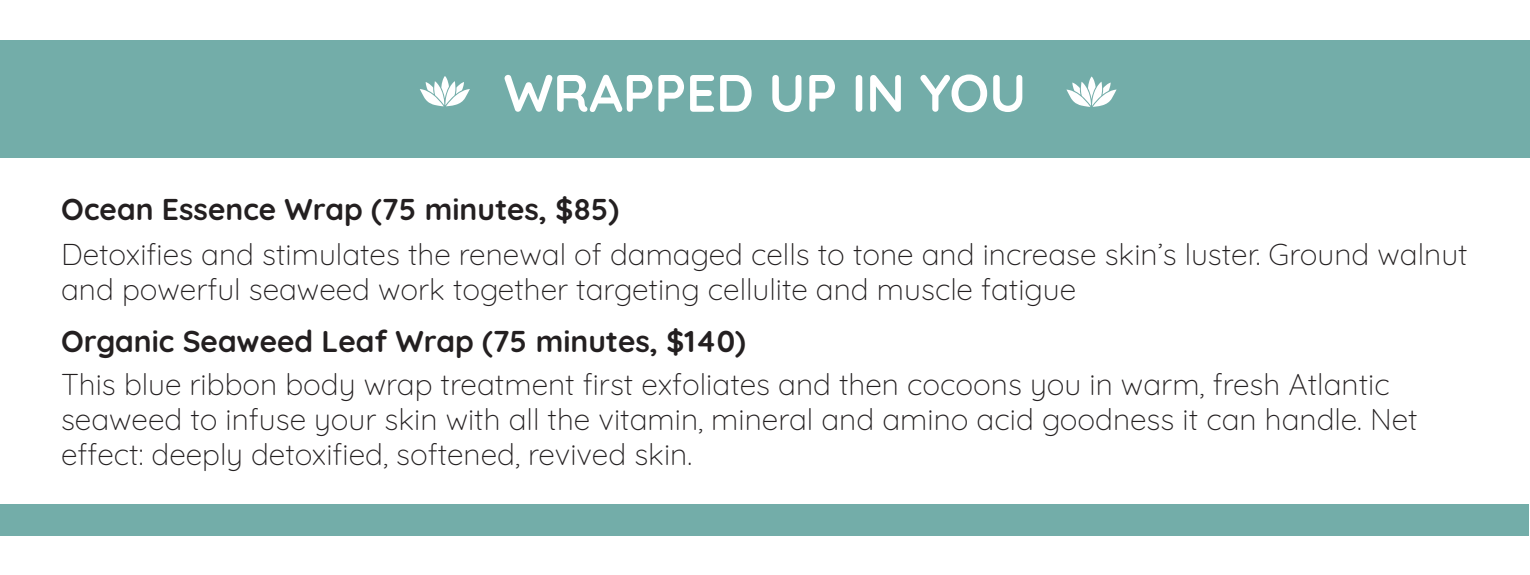
<style>
.page{position:relative;width:1530px;height:575px;background:#fff}
.page>*{position:absolute;margin:0;border:0;box-sizing:border-box;transform-origin:0 0}
.t1{font:700 52.5px "Quicksand";color:#fff}
.t2{font:300 30px/35px "Quicksand";color:#231f20}
.t3{font:700 30px "Quicksand";color:#231f20}
</style>
<div class="page">
<div style="left:0;top:41px;width:1530px;height:117px;background:#73ada9"></div>
<div style="left:0;top:504px;width:1528px;height:32px;background:#73ada9"></div>
<svg style="left:420px;top:76px;width:50px;height:30px"></svg>
<svg style="left:1066px;top:77px;width:51px;height:30px"></svg>
<h1 class="t1" style="left:504px;top:50px;width:524px">WRAPPED UP IN YOU</h1>
<p class="t3" style="left:61px;top:184px;width:560px">Ocean Essence Wrap (75 minutes, $85)</p>
<p class="t2" style="left:61px;top:234px;width:1408px">Detoxifies and stimulates the renewal of damaged cells to tone and increase skin’s luster. Ground walnut and powerful seaweed work together targeting cellulite and muscle fatigue</p>
<p class="t3" style="left:61px;top:317px;width:686px">Organic Seaweed Leaf Wrap (75 minutes, $140)</p>
<p class="t2" style="left:61px;top:364px;width:1358px">This blue ribbon body wrap treatment first exfoliates and then cocoons you in warm, fresh Atlantic seaweed to infuse your skin with all the vitamin, mineral and amino acid goodness it can handle. Net effect: deeply detoxified, softened, revived skin.</p>
</div>
